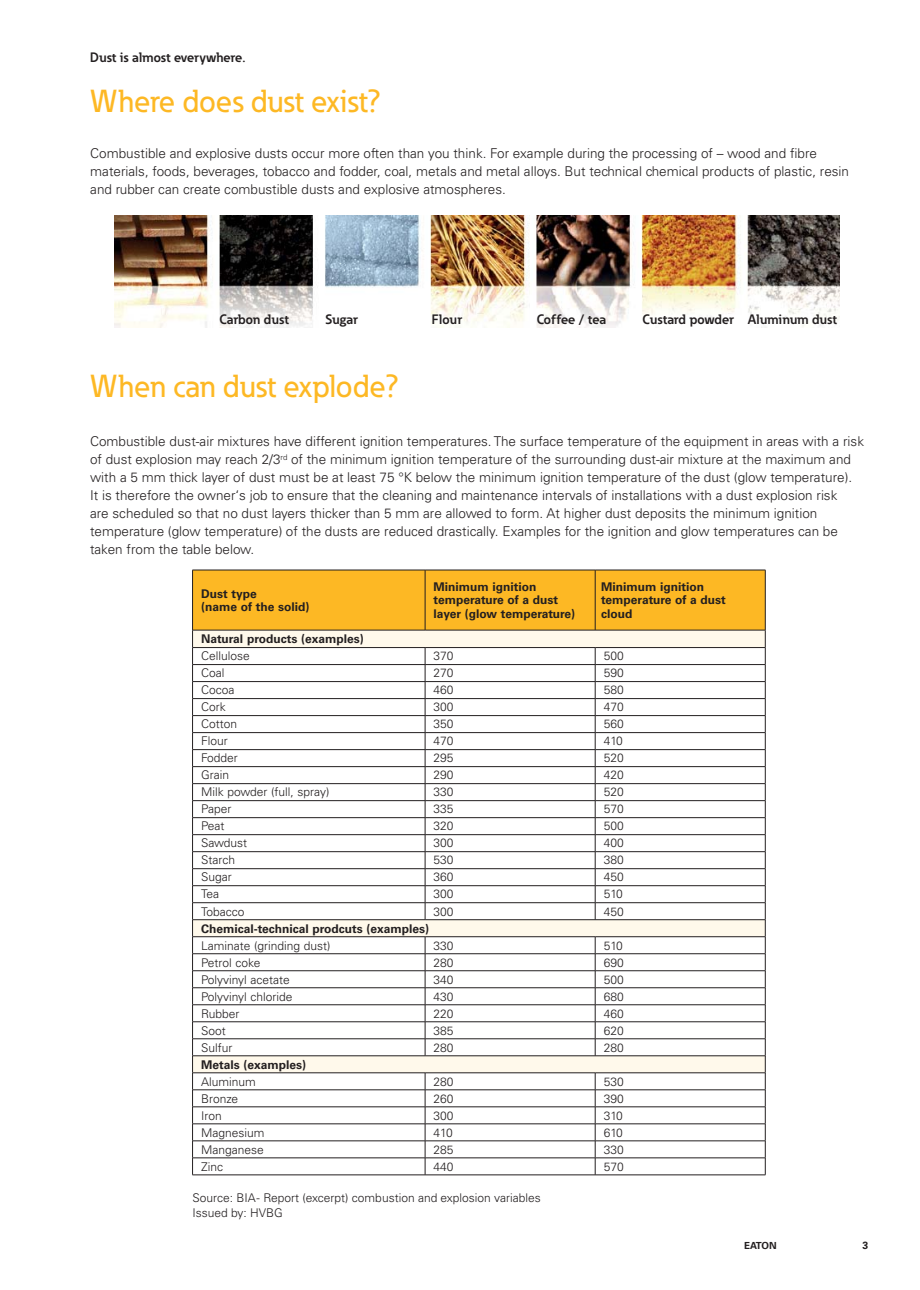
<style>
.page{position:relative;width:920px;height:1290px;background:#fff}
.page>*{position:absolute;margin:0;border:0;box-sizing:border-box;transform-origin:0 0}
.t1{font:500 31.5px "Eaton";color:#fdb824}
.t2{font:300 13.5px/18px "Univers LT Pro 45";color:#231f20}
.t3{font:300 13.5px/18px "Univers LT Std";color:#231f20}
.t4{font:700 13.5px "Eaton";color:#231f20}
.t5{font:300 12px/15px "Univers LT Pro 45";color:#231f20}
.t6{font:700 12px/13.5px "Univers LT Pro 65";color:#231f20}
.t7{font:700 10.5px "Univers LT Pro 65";color:#231f20}
.t8{font:700 9.75px "Univers LT Pro 65";letter-spacing:-.02em;color:#231f20}
</style>
<div class="page">
<img style="left:115px;top:215px;width:725px;height:112px">
<svg style="left:192px;top:570px;width:574px;height:605px"></svg>
<hr style="left:192px;top:1174px;width:573px;height:1px;background:#231f20">
<p class="t4" style="left:90px;top:52px;width:157px">Dust is almost everywhere.</p>
<h1 class="t1" style="left:90px;top:90px;width:292px">Where does dust exist?</h1>
<p class="t3" style="left:90px;top:145px;width:760px">Combustible and explosive dusts occur more often than you think. For example during the processing of – wood and fibre materials, foods, beverages, tobacco and fodder, coal, metals and metal alloys. But technical chemical products of plastic, resin and rubber can create combustible dusts and explosive atmospheres.</p>
<p class="t4" style="left:219px;top:314px;width:71px">Carbon dust</p>
<p class="t4" style="left:326px;top:314px;width:34px">Sugar</p>
<p class="t4" style="left:432px;top:314px;width:32px">Flour</p>
<p class="t4" style="left:537px;top:314px;width:71px">Coffee / tea</p>
<p class="t4" style="left:642px;top:314px;width:196px">Custard powder Aluminum dust</p>
<h1 class="t1" style="left:90px;top:375px;width:310px">When can dust explode?</h1>
<p class="t2" style="left:90px;top:434px;width:775px">Combustible dust-air mixtures have different ignition temperatures. The surface temperature of the equipment in areas with a risk of dust explosion may reach 2/3<sup>rd</sup> of the minimum ignition temperature of the surrounding dust-air mixture at the maximum and with a 5 mm thick layer of dust must be at least 75 °K below the minimum ignition temperature of the dust (glow temperature).<br>It is therefore the owner‘s job to ensure that the cleaning and maintenance intervals of installations with a dust explosion risk<br>are scheduled so that no dust layers thicker than 5 mm are allowed to form. At higher dust deposits the minimum ignition temperature (glow temperature) of the dusts are reduced drastically. Examples for the ignition and glow temperatures can be taken from the table below.</p>
<p class="t6" style="left:201px;top:588px;width:110px">Dust type<br>(name of the solid)</p>
<p class="t6" style="left:434px;top:581px;width:143px">Minimum ignition temperature of a dust layer (glow temperature)</p>
<p class="t6" style="left:601px;top:581px;width:126px">Minimum ignition temperature of a dust cloud</p>
<p class="t6" style="left:201px;top:634px;width:164px">Natural products (examples)</p>
<p class="t5" style="left:201px;top:650px;width:50px">Cellulose</p>
<p class="t5" style="left:434px;top:650px;width:22px">370</p>
<p class="t5" style="left:604px;top:650px;width:22px">500</p>
<p class="t5" style="left:201px;top:667px;width:25px">Coal</p>
<p class="t5" style="left:434px;top:667px;width:22px">270</p>
<p class="t5" style="left:604px;top:667px;width:22px">590</p>
<p class="t5" style="left:201px;top:684px;width:35px">Cocoa</p>
<p class="t5" style="left:434px;top:684px;width:22px">460</p>
<p class="t5" style="left:604px;top:684px;width:22px">580</p>
<p class="t5" style="left:201px;top:701px;width:26px">Cork</p>
<p class="t5" style="left:434px;top:701px;width:22px">300</p>
<p class="t5" style="left:604px;top:701px;width:22px">470</p>
<p class="t5" style="left:201px;top:718px;width:38px">Cotton</p>
<p class="t5" style="left:434px;top:718px;width:22px">350</p>
<p class="t5" style="left:604px;top:718px;width:22px">560</p>
<p class="t5" style="left:201px;top:735px;width:28px">Flour</p>
<p class="t5" style="left:434px;top:735px;width:22px">470</p>
<p class="t5" style="left:604px;top:735px;width:21px">410</p>
<p class="t5" style="left:201px;top:752px;width:38px">Fodder</p>
<p class="t5" style="left:434px;top:752px;width:22px">295</p>
<p class="t5" style="left:604px;top:752px;width:22px">520</p>
<p class="t5" style="left:201px;top:769px;width:29px">Grain</p>
<p class="t5" style="left:434px;top:769px;width:22px">290</p>
<p class="t5" style="left:604px;top:769px;width:22px">420</p>
<p class="t5" style="left:201px;top:786px;width:130px">Milk powder (full, spray)</p>
<p class="t5" style="left:434px;top:786px;width:22px">330</p>
<p class="t5" style="left:604px;top:786px;width:22px">520</p>
<p class="t5" style="left:201px;top:803px;width:32px">Paper</p>
<p class="t5" style="left:434px;top:803px;width:22px">335</p>
<p class="t5" style="left:604px;top:803px;width:22px">570</p>
<p class="t5" style="left:201px;top:820px;width:25px">Peat</p>
<p class="t5" style="left:434px;top:820px;width:22px">320</p>
<p class="t5" style="left:604px;top:820px;width:22px">500</p>
<p class="t5" style="left:201px;top:837px;width:48px">Sawdust</p>
<p class="t5" style="left:434px;top:837px;width:22px">300</p>
<p class="t5" style="left:604px;top:837px;width:22px">400</p>
<p class="t5" style="left:201px;top:854px;width:35px">Starch</p>
<p class="t5" style="left:434px;top:854px;width:22px">530</p>
<p class="t5" style="left:604px;top:854px;width:22px">380</p>
<p class="t5" style="left:201px;top:871px;width:32px">Sugar</p>
<p class="t5" style="left:434px;top:871px;width:22px">360</p>
<p class="t5" style="left:604px;top:871px;width:22px">450</p>
<p class="t5" style="left:201px;top:888px;width:19px">Tea</p>
<p class="t5" style="left:434px;top:888px;width:22px">300</p>
<p class="t5" style="left:604px;top:888px;width:21px">510</p>
<p class="t5" style="left:201px;top:905px;width:45px">Tobacco</p>
<p class="t5" style="left:434px;top:905px;width:22px">300</p>
<p class="t5" style="left:604px;top:905px;width:22px">450</p>
<p class="t6" style="left:201px;top:923px;width:230px">Chemical-technical prodcuts (examples)</p>
<p class="t5" style="left:201px;top:939px;width:131px">Laminate (grinding dust)</p>
<p class="t5" style="left:434px;top:939px;width:22px">330</p>
<p class="t5" style="left:604px;top:939px;width:21px">510</p>
<p class="t5" style="left:201px;top:956px;width:61px">Petrol coke</p>
<p class="t5" style="left:434px;top:956px;width:22px">280</p>
<p class="t5" style="left:604px;top:956px;width:22px">690</p>
<p class="t5" style="left:201px;top:973px;width:90px">Polyvinyl acetate</p>
<p class="t5" style="left:434px;top:973px;width:22px">340</p>
<p class="t5" style="left:604px;top:973px;width:22px">500</p>
<p class="t5" style="left:201px;top:990px;width:93px">Polyvinyl chloride</p>
<p class="t5" style="left:434px;top:990px;width:22px">430</p>
<p class="t5" style="left:604px;top:990px;width:22px">680</p>
<p class="t5" style="left:201px;top:1007px;width:40px">Rubber</p>
<p class="t5" style="left:434px;top:1007px;width:22px">220</p>
<p class="t5" style="left:604px;top:1007px;width:22px">460</p>
<p class="t5" style="left:201px;top:1024px;width:26px">Soot</p>
<p class="t5" style="left:434px;top:1024px;width:22px">385</p>
<p class="t5" style="left:604px;top:1024px;width:22px">620</p>
<p class="t5" style="left:201px;top:1041px;width:33px">Sulfur</p>
<p class="t5" style="left:434px;top:1041px;width:22px">280</p>
<p class="t5" style="left:604px;top:1041px;width:22px">280</p>
<p class="t6" style="left:201px;top:1059px;width:107px">Metals (examples)</p>
<p class="t5" style="left:201px;top:1075px;width:56px">Aluminum</p>
<p class="t5" style="left:434px;top:1075px;width:22px">280</p>
<p class="t5" style="left:604px;top:1075px;width:22px">530</p>
<p class="t5" style="left:201px;top:1092px;width:39px">Bronze</p>
<p class="t5" style="left:434px;top:1092px;width:22px">260</p>
<p class="t5" style="left:604px;top:1092px;width:22px">390</p>
<p class="t5" style="left:201px;top:1109px;width:22px">Iron</p>
<p class="t5" style="left:434px;top:1109px;width:22px">300</p>
<p class="t5" style="left:604px;top:1109px;width:21px">310</p>
<p class="t5" style="left:201px;top:1126px;width:65px">Magnesium</p>
<p class="t5" style="left:434px;top:1126px;width:21px">410</p>
<p class="t5" style="left:604px;top:1126px;width:21px">610</p>
<p class="t5" style="left:201px;top:1143px;width:64px">Manganese</p>
<p class="t5" style="left:434px;top:1143px;width:22px">285</p>
<p class="t5" style="left:604px;top:1143px;width:22px">330</p>
<p class="t5" style="left:201px;top:1160px;width:24px">Zinc</p>
<p class="t5" style="left:434px;top:1160px;width:22px">440</p>
<p class="t5" style="left:604px;top:1160px;width:22px">570</p>
<p class="t5" style="left:192px;top:1191px;width:350px">Source: BIA - Report (excerpt) combustion and explosion variables<br>Issued by: HVBG</p>
<p class="t8" style="left:744px;top:1242px;width:34px">EATON</p>
<p class="t7" style="left:862px;top:1242px;width:7px">3</p>
</div>
